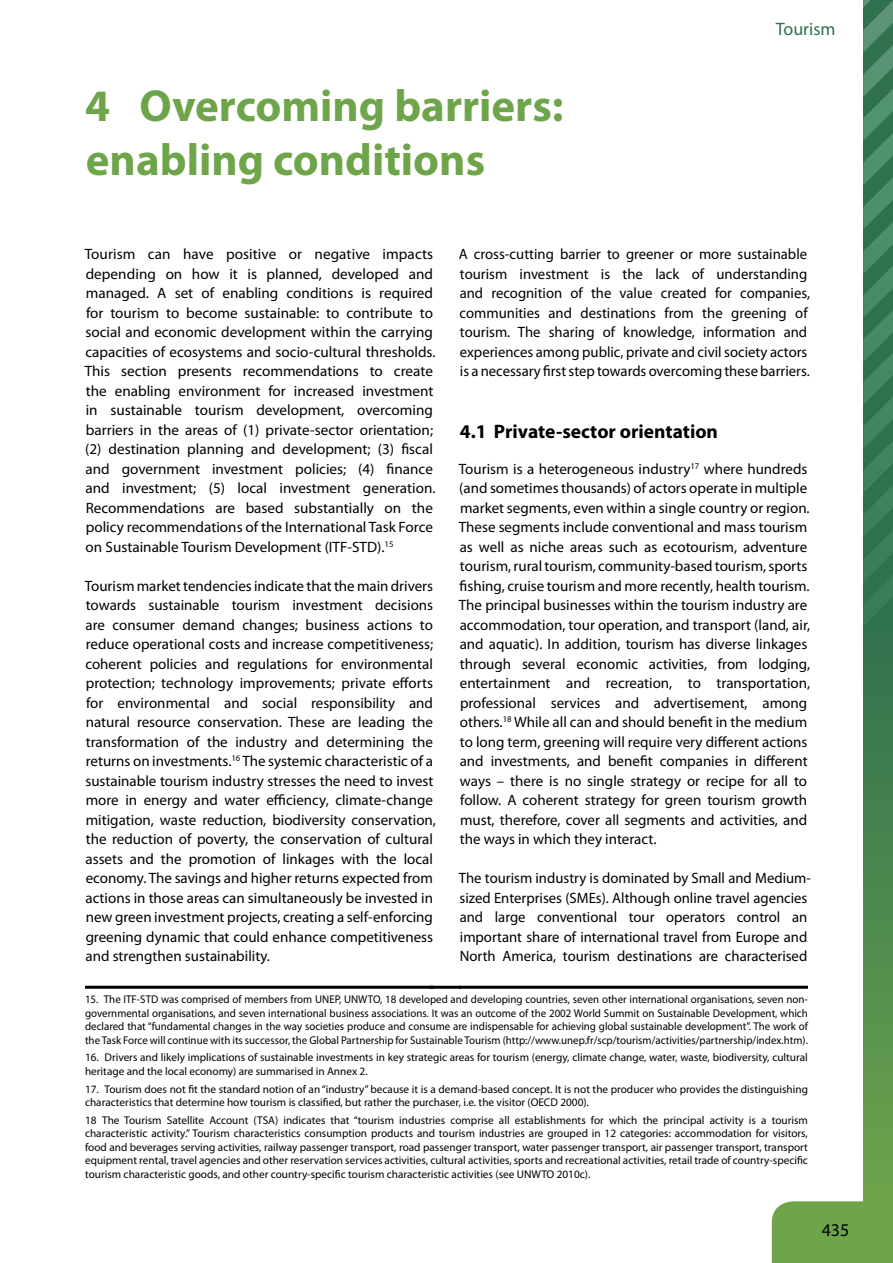
<style>
.page{position:relative;width:893px;height:1263px;background:#fff}
.page>*{position:absolute;margin:0;border:0;box-sizing:border-box;transform-origin:0 0}
.t1{font:700 45px/54px "Myriad Pro";color:#6ea54a}
.t2{font:700 19.5px "Myriad Pro";color:#000}
.t3{font:18px "Myriad Pro";color:#2f704e}
.t4{font:18px "Myriad Pro";color:#000}
.t5{font:15px/19.5px "Myriad Pro";color:#000}
.t6{font:11.25px/13.5px "Myriad Pro";color:#000;text-align:justify}
</style>
<div class="page">
<div style="left:772px;top:1201px;width:91px;height:62px;background:#6ea54a"></div>
<svg style="left:863px;top:627px;width:30px;height:636px;background:#518c4d"></svg>
<hr style="left:85px;top:986px;width:349px;height:3px;background:#000">
<hr style="left:459px;top:986px;width:349px;height:3px;background:#000">
<hr style="left:430px;top:986px;width:31px;height:3px;background:#000">
<svg style="left:863px;top:0;width:30px;height:627px;background:#3b7c5a"></svg>
<h1 class="t1" style="left:85px;top:77px;width:480px">4 Overcoming barriers: enabling conditions</h1>
<p class="t3" style="left:776px;top:18px;width:61px">Tourism</p>
<p class="t5" style="left:85px;top:244px;width:352px">Tourism can have positive or negative impacts depending on how it is planned, developed and managed. A set of enabling conditions is required for tourism to become sustainable: to contribute to social and economic development within the carrying capacities of ecosystems and socio-cultural thresholds.<br>This section presents recommendations to create the enabling environment for increased investment in sustainable tourism development, overcoming barriers in the areas of (1) private-sector orientation; (2) destination planning and development; (3) fiscal and government investment policies; (4) finance and investment; (5) local investment generation.<br>Recommendations are based substantially on the policy recommendations of the International Task Force on Sustainable Tourism Development (ITF-STD).<sup>15</sup></p>
<p class="t5" style="left:85px;top:576px;width:353px">Tourism market tendencies indicate that the main drivers towards sustainable tourism investment decisions are consumer demand changes; business actions to reduce operational costs and increase competitiveness; coherent policies and regulations for environmental protection; technology improvements; private efforts for environmental and social responsibility and natural resource conservation. These are leading the transformation of the industry and determining the returns on investments.<sup>16</sup> The systemic characteristic of a sustainable tourism industry stresses the need to invest more in energy and water efficiency, climate-change mitigation, waste reduction, biodiversity conservation, the reduction of poverty, the conservation of cultural assets and the promotion of linkages with the local economy. The savings and higher returns expected from actions in those areas can simultaneously be invested in new green investment projects, creating a self-enforcing greening dynamic that could enhance competitiveness and strengthen sustainability.</p>
<p class="t5" style="left:459px;top:244px;width:353px">A cross-cutting barrier to greener or more sustainable tourism investment is the lack of understanding and recognition of the value created for companies, communities and destinations from the greening of tourism. The sharing of knowledge, information and experiences among public, private and civil society actors is a necessary first step towards overcoming these barriers.</p>
<h2 class="t2" style="left:460px;top:419px;width:260px">4.1 Private-sector orientation</h2>
<p class="t5" style="left:459px;top:459px;width:353px">Tourism is a heterogeneous industry<sup>17</sup> where hundreds (and sometimes thousands) of actors operate in multiple market segments, even within a single country or region.<br>These segments include conventional and mass tourism as well as niche areas such as ecotourism, adventure tourism, rural tourism, community-based tourism, sports fishing, cruise tourism and more recently, health tourism.<br>The principal businesses within the tourism industry are accommodation, tour operation, and transport (land, air, and aquatic). In addition, tourism has diverse linkages through several economic activities, from lodging, entertainment and recreation, to transportation, professional services and advertisement, among others.<sup>18</sup> While all can and should benefit in the medium to long term, greening will require very different actions and investments, and benefit companies in different ways – there is no single strategy or recipe for all to follow. A coherent strategy for green tourism growth must, therefore, cover all segments and activities, and the ways in which they interact.</p>
<p class="t5" style="left:459px;top:868px;width:354px">The tourism industry is dominated by Small and Medium&shy;sized Enterprises (SMEs). Although online travel agencies and large conventional tour operators control an important share of international travel from Europe and North America, tourism destinations are characterised</p>
<p class="t6" style="left:85px;top:992px;width:724px">15. The ITF-STD was comprised of members from UNEP, UNWTO, 18 developed and developing countries, seven other international organisations, seven non&shy;governmental organisations, and seven international business associations. It was an outcome of the 2002 World Summit on Sustainable Development, which declared that “fundamental changes in the way societies produce and consume are indispensable for achieving global sustainable development”. The work of the Task Force will continue with its successor, the Global Partnership for Sustainable Tourism (http://www.unep.fr/scp/tourism/activities/partnership/index.htm).</p>
<p class="t6" style="left:85px;top:1051px;width:724px">16. Drivers and likely implications of sustainable investments in key strategic areas for tourism (energy, climate change, water, waste, biodiversity, cultural heritage and the local economy) are summarised in Annex 2.</p>
<p class="t6" style="left:85px;top:1082px;width:724px">17. Tourism does not fit the standard notion of an “industry” because it is a demand-based concept. It is not the producer who provides the distinguishing characteristics that determine how tourism is classified, but rather the purchaser, i.e. the visitor (OECD 2000).</p>
<p class="t6" style="left:85px;top:1113px;width:724px">18 The Tourism Satellite Account (TSA) indicates that “tourism industries comprise all establishments for which the principal activity is a tourism characteristic activity.” Tourism characteristics consumption products and tourism industries are grouped in 12 categories: accommodation for visitors, food and beverages serving activities, railway passenger transport, road passenger transport, water passenger transport, air passenger transport, transport equipment rental, travel agencies and other reservation services activities, cultural activities, sports and recreational activities, retail trade of country-specific tourism characteristic goods, and other country-specific tourism characteristic activities (see UNWTO 2010c).</p>
<p class="t4" style="left:822px;top:1219px;width:29px">435</p>
</div>
